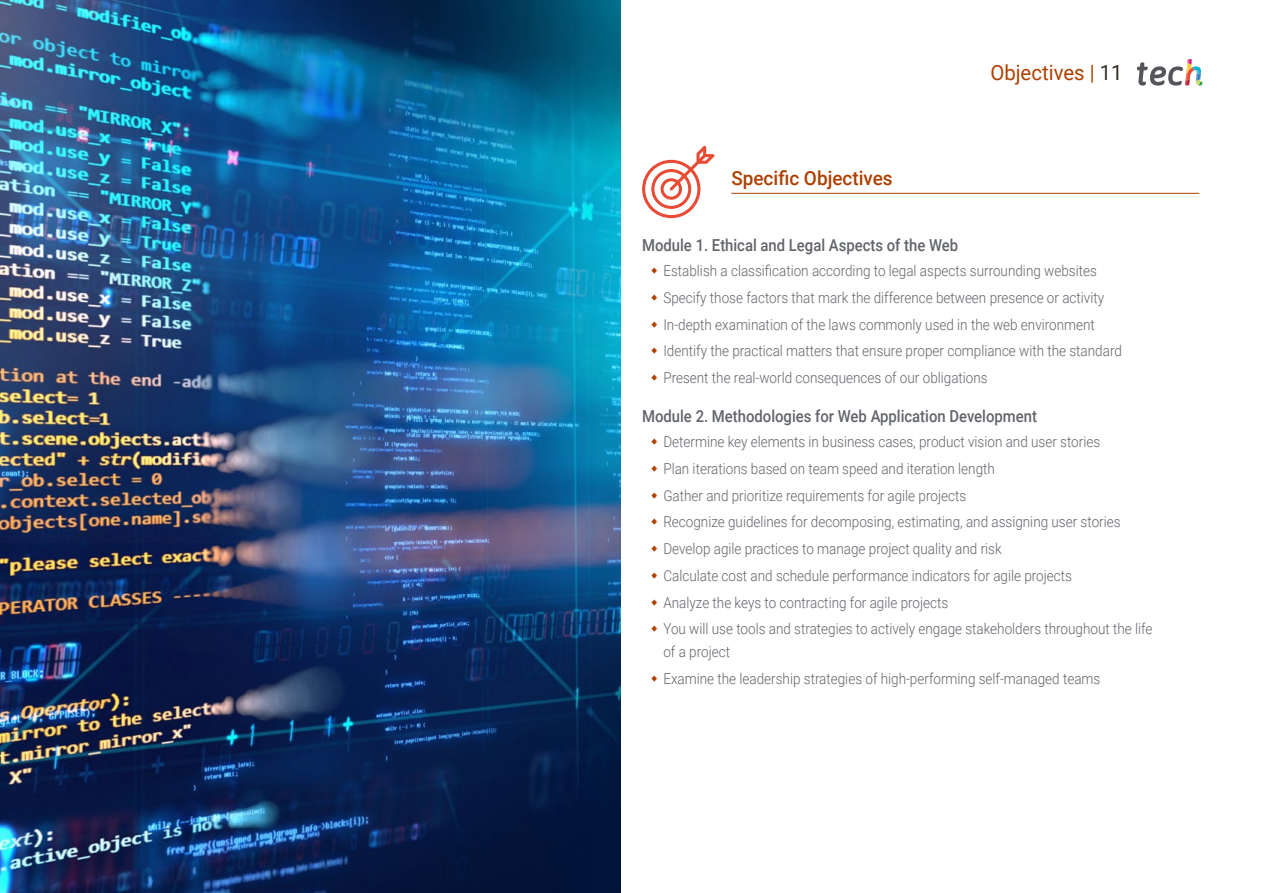
<style>
.page{position:relative;width:1263px;height:893px;background:#fff}
.page>*{position:absolute;margin:0;border:0;box-sizing:border-box;transform-origin:0 0}
.t1{font:21px "Roboto";color:#ae4000}
.t2{font:500 19.5px "Roboto";color:#ae4000}
.t3{font:500 16.5px "Roboto";color:#61646a;scale:.9 1}
.t4{font:300 15px/26.7px "Roboto";color:#61646a;scale:.9 1}
.s1{color:#312e20}
</style>
<div class="page">
<img style="left:0;top:0;width:621px;height:893px">
<svg style="left:1137px;top:59px;width:65px;height:27px"></svg>
<hr style="left:731px;top:193px;width:468px;height:1px;background:#ae4000">
<svg style="left:642px;top:146px;width:72px;height:72px"></svg>
<h2 class="t2" style="left:731px;top:164px;width:163px">Specific Objectives</h2>
<h1 class="t1" style="left:990px;top:57px;width:134px">Objectives | <span class="s1">11</span></h1>
<p class="t3" style="left:642px;top:233px;width:353px">Module 1. Ethical and Legal Aspects of the Web</p>
<p class="t4" style="left:663px;top:257px;width:511px">Establish a classification according to legal aspects surrounding websites Specify those factors that mark the difference between presence or activity In-depth examination of the laws commonly used in the web environment Identify the practical matters that ensure proper compliance with the standard Present the real-world consequences of our obligations</p>
<p class="t3" style="left:642px;top:404px;width:440px">Module 2. Methodologies for Web Application Development</p>
<p class="t4" style="left:663px;top:428px;width:545px">Determine key elements in business cases, product vision and user stories<br>Plan iterations based on team speed and iteration length<br>Gather and prioritize requirements for agile projects<br>Recognize guidelines for decomposing, estimating, and assigning user stories Develop agile practices to manage project quality and risk<br>Calculate cost and schedule performance indicators for agile projects<br>Analyze the keys to contracting for agile projects<br>You will use tools and strategies to actively engage stakeholders throughout the life</p>
<p class="t4" style="left:663px;top:638px;width:487px">of a project<br>Examine the leadership strategies of high-performing self-managed teams</p>
</div>
